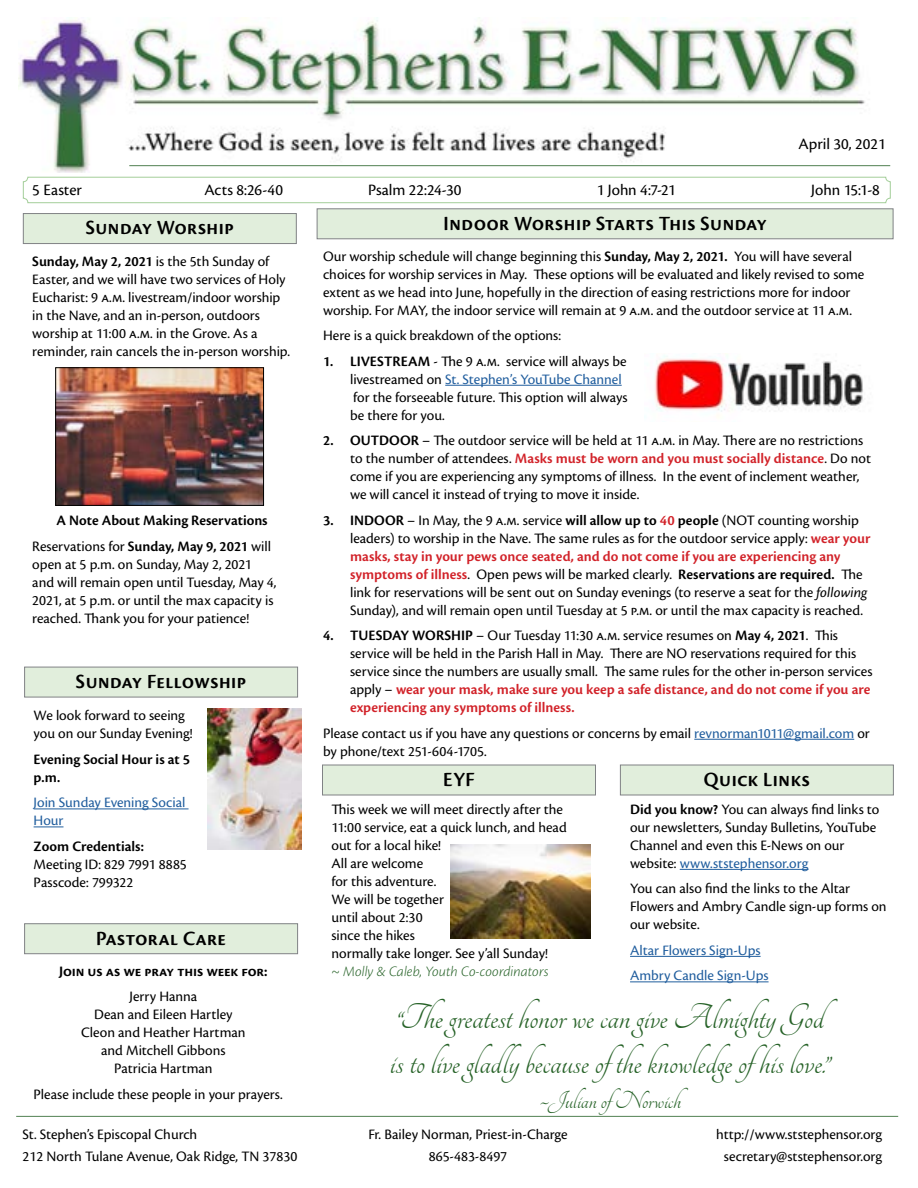
<style>
.page{position:relative;width:918px;height:1188px;background:#fff}
.page>*{position:absolute;margin:0;border:0;box-sizing:border-box;transform-origin:0 0}
.t1{font:39px/45px "Tangerine";letter-spacing:-.005em;color:#266227}
.t2{font:27px "Tangerine";color:#266227}
.t3{font:21px "Cronos Pro Semibold Disp";letter-spacing:.03em;color:#000}
.t4{font:16.5px "Cronos Pro";letter-spacing:-.005em;color:#000}
.t5{font:15px/18px "Cronos Pro";color:#000}
.t6{font:600 15px/18px "Cronos Pro";color:#000}
.t7{font:15px/18px "Cronos Pro";color:#215e9e}
.t8{font:italic 300 15px "Cronos Pro";color:#266227}
.t9{font:15px "Cronos Pro Semibold Capt";letter-spacing:-.015em;color:#000}
.s1{font-weight:600}
.s2{font-weight:400}
.s3{color:#215e9e}
.s4{font-weight:600;color:#d2232a}
.s5{font-style:italic}
</style>
<div class="page">
<img style="left:18px;top:18px;width:873px;height:154px">
<hr style="left:129px;top:165px;width:761px;height:1px;background:#518152">
<div style="left:24px;top:923px;width:274px;height:31px;background:#e1eedc;border:1px solid #808285"></div>
<div style="left:24px;top:667px;width:274px;height:30px;background:#e1eedc;border:1px solid #808285"></div>
<div style="left:23px;top:213px;width:274px;height:31px;background:#e1eedc;border:1px solid #808285"></div>
<div style="left:620px;top:765px;width:274px;height:30px;background:#e1eedc;border:1px solid #808285"></div>
<hr style="left:34px;top:809px;width:155px;height:1px;background:#215e9e">
<svg style="left:34px;top:827px;width:29px;height:1px"></svg>
<div style="left:23px;top:177px;width:868px;height:26px;border:1px solid #a4ce9a;border-radius:4px"></div>
<hr style="left:16px;top:1116px;width:882px;height:1px;background:#518152">
<img style="left:655px;top:355px;width:208px;height:63px">
<hr style="left:680px;top:869px;width:128px;height:1px;background:#215e9e">
<hr style="left:630px;top:956px;width:131px;height:1px;background:#215e9e">
<hr style="left:630px;top:981px;width:139px;height:1px;background:#215e9e">
<div style="left:322px;top:765px;width:274px;height:30px;background:#e1eedc;border:1px solid #808285"></div>
<img style="left:207px;top:709px;width:94px;height:141px">
<div style="left:317px;top:208px;width:576px;height:31px;background:#e1eedc;border:1px solid #808285"></div>
<hr style="left:445px;top:385px;width:177px;height:1px;background:#215e9e">
<hr style="left:694px;top:739px;width:160px;height:1px;background:#215e9e">
<img style="left:451px;top:845px;width:140px;height:93px">
<img style="left:57px;top:369px;width:205px;height:135px">
<div style="left:55px;top:367px;width:209px;height:139px;border:1px solid #000"></div>
<p class="t4" style="left:799px;top:134px;width:89px">April 30, 2021</p>
<p class="t4" style="left:32px;top:180px;width:51px">5 Easter</p>
<p class="t4" style="left:205px;top:180px;width:80px">Acts 8:26-40</p>
<p class="t4" style="left:368px;top:180px;width:95px">Psalm 22:24-30</p>
<p class="t4" style="left:597px;top:180px;width:81px">1 John 4:7-21</p>
<p class="t4" style="left:811px;top:180px;width:70px">John 15:1-8</p>
<h3 class="t3" style="left:86px;top:216px;width:149px">Sunday Worship</h3>
<p class="t5" style="left:32px;top:252px;width:259px"><span class="s1">Sunday, May 2, 2021</span> is the 5th Sunday of Easter, and we will have two services of Holy Eucharist: 9 a.m. livestream/indoor worship in the Nave, and an in-person, outdoors worship at 11:00 a.m. in the Grove. As a reminder, rain cancels the in-person worship.</p>
<p class="t6" style="left:32px;top:508px;width:240px;line-height:25.5px;text-align:right">A Note About Making Reservations<br><span class="s2">Reservations for</span> Sunday, May 9, 2021 <span class="s2">will</span></p>
<p class="t5" style="left:32px;top:555px;width:246px">open at 5 p.m. on Sunday, May 2, 2021 and will remain open until Tuesday, May 4, 2021, at 5 p.m. or until the max capacity is reached. Thank you for your patience!</p>
<h3 class="t3" style="left:76px;top:669px;width:172px">Sunday Fellowship</h3>
<p class="t5" style="left:34px;top:707px;width:161px">We look forward to seeing you on our Sunday Evening!</p>
<p class="t6" style="left:34px;top:750px;width:158px">Evening Social Hour is at 5 p.m.</p>
<p class="t7" style="left:34px;top:794px;width:153px">Join Sunday Evening Social<br>Hour</p>
<p class="t6" style="left:34px;top:837px;width:112px">Zoom Credentials:</p>
<p class="t5" style="left:34px;top:855px;width:155px">Meeting ID: 829 7991 8885<br>Passcode: 799322</p>
<h3 class="t3" style="left:96px;top:926px;width:131px">Pastoral Care</h3>
<p class="t9" style="left:59px;top:963px;width:210px">Join us as we pray this week for:</p>
<p class="t5" style="left:81px;top:988px;width:166px;text-align:center">Jerry Hanna<br>Dean and Eileen Hartley<br>Cleon and Heather Hartman and Mitchell Gibbons<br>Patricia Hartman</p>
<p class="t5" style="left:34px;top:1085px;width:251px">Please include these people in your prayers.</p>
<h3 class="t3" style="left:444px;top:211px;width:325px">Indoor Worship Starts This Sunday</h3>
<p class="t5" style="left:323px;top:247px;width:543px">Our worship schedule will change beginning this <span class="s1">Sunday, May 2, 2021.</span> You will have several choices for worship services in May. These options will be evaluated and likely revised to some extent as we head into June, hopefully in the direction of easing restrictions more for indoor worship. For MAY, the indoor service will remain at 9 a.m. and the outdoor service at 11 a.m.</p>
<p class="t5" style="left:323px;top:327px;width:240px">Here is a quick breakdown of the options:</p>
<p class="t5" style="left:350px;top:352px;width:279px;text-indent:-27px"><span class="s1">1. LIVESTREAM</span> - The 9 a.m. service will always be livestreamed on <span class="s3">St. Stephen’s YouTube Channel </span>for the forseeable future. This option will always be there for you.</p>
<p class="t5" style="left:350px;top:432px;width:523px;text-indent:-27px"><span class="s1">2. OUTDOOR</span> – The outdoor service will be held at 11 a.m. in May. There are no restrictions to the number of attendees. <span class="s4">Masks must be worn and you must socially distance</span>. Do not come if you are experiencing any symptoms of illness. In the event of inclement weather, we will cancel it instead of trying to move it inside.</p>
<p class="t5" style="left:350px;top:511px;width:522px;text-indent:-27px"><span class="s1">3. INDOOR</span> – In May, the 9 a.m. service <span class="s1">will allow up to</span> <span class="s4">40</span> <span class="s1">people</span> (NOT counting worship leaders) to worship in the Nave. The same rules as for the outdoor service apply: <span class="s4">wear your masks, stay in your pews once seated, and do not come if you are experiencing any symptoms of illness</span>. Open pews will be marked clearly. <span class="s1">Reservations are required.</span> The link for reservations will be sent out on Sunday evenings (to reserve a seat for the <span class="s5">following </span>Sunday), and will remain open until Tuesday at 5 p.m. or until the max capacity is reached.</p>
<p class="t5" style="left:350px;top:627px;width:524px;text-indent:-27px"><span class="s1">4. TUESDAY WORSHIP</span> – Our Tuesday 11:30 a.m. service resumes on <span class="s1">May 4, 2021</span>. This service will be held in the Parish Hall in May. There are NO reservations required for this service since the numbers are usually small. The same rules for the other in-person services apply – <span class="s4">wear your mask, make sure you keep a safe distance, and do not come if you are experiencing any symptoms of illness.</span></p>
<p class="t5" style="left:323px;top:724px;width:548px">Please contact us if you have any questions or concerns by email <span class="s3">revnorman1011@gmail.com</span> or by phone/text 251-604-1705.</p>
<h3 class="t3" style="left:443px;top:767px;width:33px">EYF</h3>
<p class="t5" style="left:332px;top:800px;width:237px">This week we will meet directly after the<br>11:00 service, eat a quick lunch, and head out for a local hike!<br>All are welcome<br>for this adventure.<br>We will be together<br>until about 2:30<br>since the hikes<br>normally take longer. See y’all Sunday!</p>
<p class="t8" style="left:332px;top:963px;width:219px">~ Molly &amp; Caleb, Youth Co-coordinators</p>
<h3 class="t3" style="left:704px;top:767px;width:107px">Quick Links</h3>
<p class="t5" style="left:630px;top:800px;width:251px"><span class="s1">Did you know?</span> You can always find links to our newsletters, Sunday Bulletins, YouTube Channel and even this E-News on our website: <span class="s3">www.ststephensor.org</span></p>
<p class="t5" style="left:630px;top:880px;width:258px">You can also find the links to the Altar<br>Flowers and Ambry Candle sign-up forms on our website.</p>
<p class="t7" style="left:630px;top:938px;width:140px;line-height:25.5px">Altar Flowers Sign-Ups<br>Ambry Candle Sign-Ups</p>
<h1 class="t1" style="left:390px;top:996px;width:442px">“The greatest honor we can give Almighty God is to live gladly because ofthe knowledge ofhis love.”</h1>
<h2 class="t2" style="left:539px;top:1087px;width:143px">~Julian ofNorwich</h2>
<p class="t5" style="left:22px;top:1125px;width:176px">St. Stephen’s Episcopal Church</p>
<p class="t5" style="left:368px;top:1125px;width:201px">Fr. Bailey Norman, Priest-in-Charge</p>
<p class="t5" style="left:716px;top:1125px;width:167px">http://www.ststephensor.org</p>
<p class="t5" style="left:23px;top:1147px;width:276px">212 North Tulane Avenue, Oak Ridge, TN 37830</p>
<p class="t5" style="left:429px;top:1147px;width:80px">865-483-8497</p>
<p class="t5" style="left:724px;top:1147px;width:160px">secretary@ststephensor.org</p>
</div>
